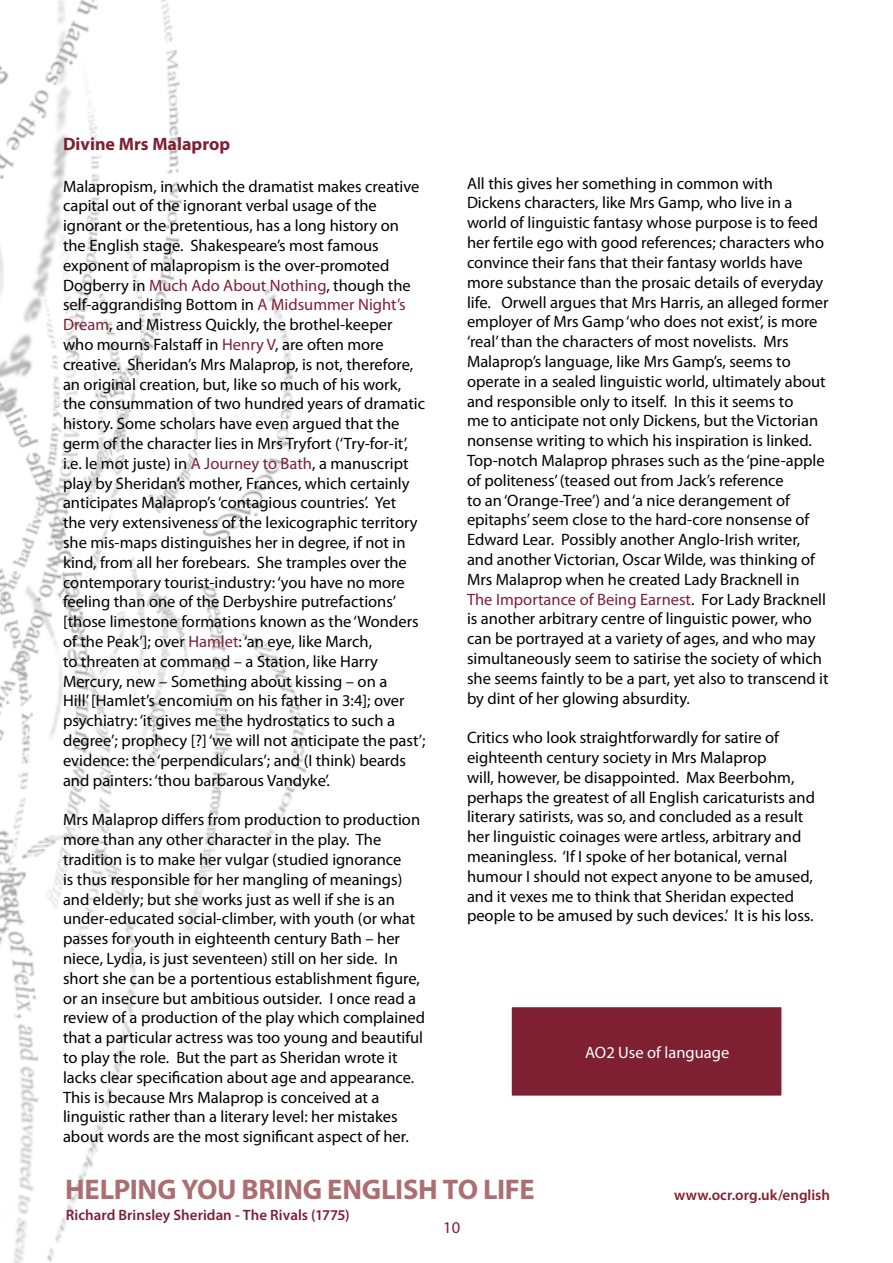
<style>
.page{position:relative;width:893px;height:1263px;background:#fff}
.page>*{position:absolute;margin:0;border:0;box-sizing:border-box;transform-origin:0 0}
.t1{font:700 28.5px "Myriad Pro";letter-spacing:-.005em;color:#ac6e70}
.t2{font:700 18px "Myriad Pro";color:#7e1f32}
.t3{font:16.5px/19.8px "Myriad Pro";color:#000}
.t4{font:16.5px "Myriad Pro";color:#fff}
.t5{font:16.5px "Myriad Pro";color:#7e1f32}
.t6{font:600 15px "Myriad Pro";color:#7e1f32}
.s1{color:#7e1f32}
</style>
<div class="page">
<img style="left:0;top:0;width:306px;height:1263px">
<div style="left:511px;top:1006px;width:271px;height:90px;background:#7e1f32"></div>
<div style="left:510px;top:1006px;width:273px;height:91px;border:2px solid #fff"></div>
<p class="t2" style="left:63px;top:132px;width:169px">Divine Mrs Malaprop</p>
<p class="t3" style="left:63px;top:176px;width:364px">Malapropism, in which the dramatist makes creative capital out of the ignorant verbal usage of the ignorant or the pretentious, has a long history on the English stage. Shakespeare’s most famous exponent of malapropism is the over-promoted Dogberry in <span class="s1">Much Ado About Nothing</span>, though the self-aggrandising Bottom in <span class="s1">A Midsummer Night’s Dream</span>, and Mistress Quickly, the brothel-keeper who mourns Falstaff in <span class="s1">Henry V</span>, are often more creative. Sheridan’s Mrs Malaprop, is not, therefore, an original creation, but, like so much of his work, the consummation of two hundred years of dramatic history. Some scholars have even argued that the germ of the character lies in Mrs Tryfort (‘Try-for-it’, i.e. le mot juste) in <span class="s1">A Journey to Bath</span>, a manuscript play by Sheridan’s mother, Frances, which certainly anticipates Malaprop’s ‘contagious countries’. Yet<br>the very extensiveness of the lexicographic territory she mis-maps distinguishes her in degree, if not in kind, from all her forebears. She tramples over the contemporary tourist-industry: ‘you have no more feeling than one of the Derbyshire putrefactions’ [those limestone formations known as the ‘Wonders of the Peak’]; over <span class="s1">Hamlet</span>: ‘an eye, like March,<br>to threaten at command – a Station, like Harry Mercury, new – Something about kissing – on a<br>Hill’ [Hamlet’s encomium on his father in 3:4]; over psychiatry: ‘it gives me the hydrostatics to such a degree’; prophecy [?] ‘we will not anticipate the past’; evidence: the ‘perpendiculars’; and (I think) beards and painters: ‘thou barbarous Vandyke’.</p>
<p class="t3" style="left:63px;top:809px;width:364px">Mrs Malaprop differs from production to production more than any other character in the play. The tradition is to make her vulgar (studied ignorance<br>is thus responsible for her mangling of meanings) and elderly; but she works just as well if she is an under-educated social-climber, with youth (or what passes for youth in eighteenth century Bath – her niece, Lydia, is just seventeen) still on her side. In short she can be a portentious establishment figure, or an insecure but ambitious outsider. I once read a review of a production of the play which complained that a particular actress was too young and beautiful to play the role. But the part as Sheridan wrote it lacks clear specification about age and appearance.<br>This is because Mrs Malaprop is conceived at a linguistic rather than a literary level: her mistakes about words are the most significant aspect of her.</p>
<p class="t3" style="left:467px;top:173px;width:363px">All this gives her something in common with Dickens characters, like Mrs Gamp, who live in a world of linguistic fantasy whose purpose is to feed her fertile ego with good references; characters who convince their fans that their fantasy worlds have more substance than the prosaic details of everyday life. Orwell argues that Mrs Harris, an alleged former employer of Mrs Gamp ‘who does not exist’, is more ‘real’ than the characters of most novelists. Mrs Malaprop’s language, like Mrs Gamp’s, seems to operate in a sealed linguistic world, ultimately about and responsible only to itself. In this it seems to<br>me to anticipate not only Dickens, but the Victorian nonsense writing to which his inspiration is linked.<br>Top-notch Malaprop phrases such as the ‘pine-apple of politeness’ (teased out from Jack’s reference<br>to an ‘Orange-Tree’) and ‘a nice derangement of epitaphs’ seem close to the hard-core nonsense of Edward Lear. Possibly another Anglo-Irish writer, and another Victorian, Oscar Wilde, was thinking of Mrs Malaprop when he created Lady Bracknell in <span class="s1">The Importance of Being Earnest</span>. For Lady Bracknell is another arbitrary centre of linguistic power, who can be portrayed at a variety of ages, and who may simultaneously seem to satirise the society of which she seems faintly to be a part, yet also to transcend it by dint of her glowing absurdity.</p>
<p class="t3" style="left:467px;top:727px;width:349px">Critics who look straightforwardly for satire of eighteenth century society in Mrs Malaprop<br>will, however, be disappointed. Max Beerbohm, perhaps the greatest of all English caricaturists and literary satirists, was so, and concluded as a result her linguistic coinages were artless, arbitrary and meaningless. ‘If I spoke of her botanical, vernal humour I should not expect anyone to be amused, and it vexes me to think that Sheridan expected people to be amused by such devices.’ It is his loss.</p>
<p class="t4" style="left:585px;top:1042px;width:146px">AO2 Use of language</p>
<h1 class="t1" style="left:65px;top:1171px;width:81px">HELPING</h1>
<h1 class="t1" style="left:181px;top:1171px;width:355px">YOU Bring English to life</h1>
<p class="t6" style="left:674px;top:1185px;width:158px">www.ocr.org.uk/english</p>
<p class="t6" style="left:66px;top:1206px;width:285px">Richard Brinsley Sheridan - The Rivals (1775)</p>
<p class="t5" style="left:443px;top:1217px;width:18px">10</p>
</div>
